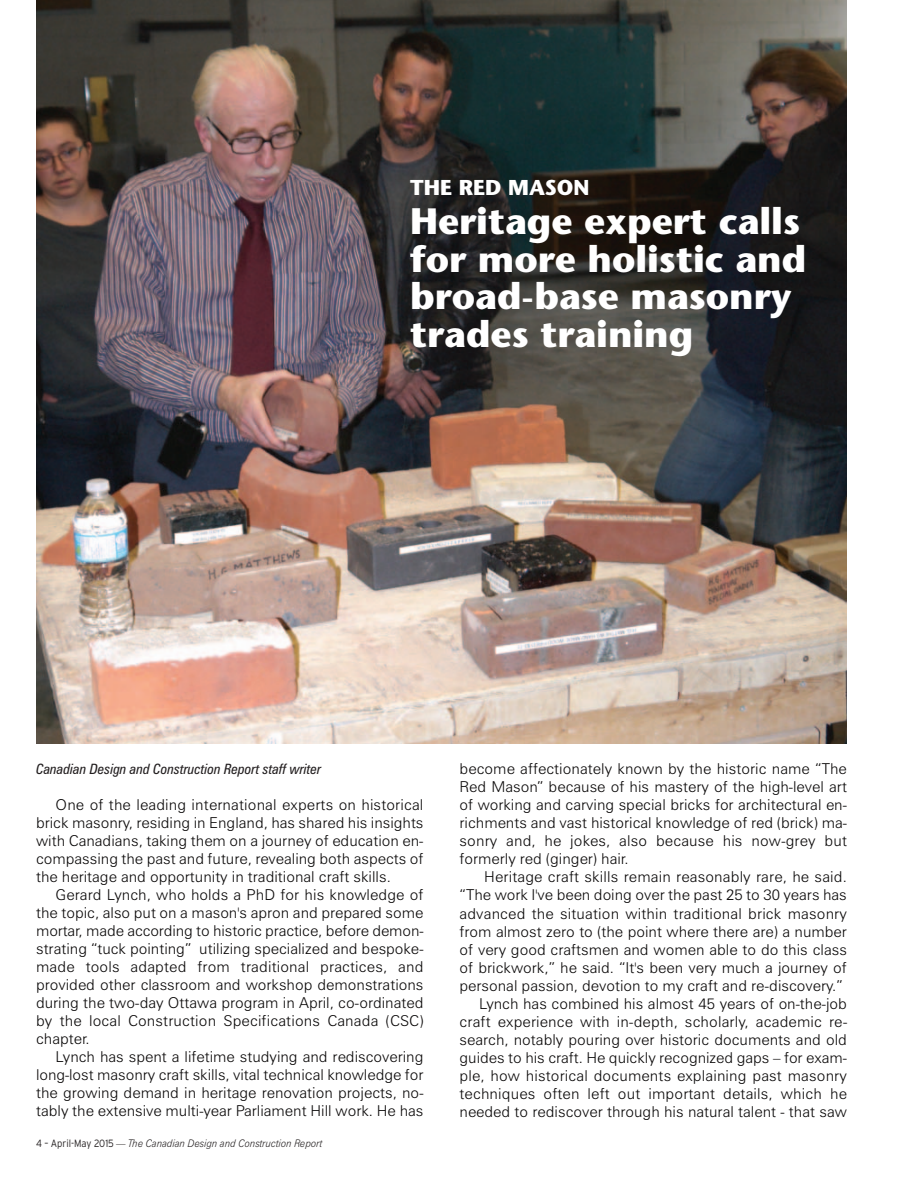
<style>
.page{position:relative;width:901px;height:1186px;background:#fff}
.page>*{position:absolute;margin:0;border:0;box-sizing:border-box;transform-origin:0 0}
.t1{font:700 36.9px/37.5px "Stone Sans";color:#fff}
.t2{font:700 21.45px "Stone Sans";color:#fff}
.t3{font:300 15px/18px "Zurich BT";color:#080606;text-align:justify}
.t4{font:italic condensed 14.25px "Zurich BT";color:#231f20}
.t5{font:italic 300 10.5px "Zurich BT";color:#231f20;scale:.9 1}
.s1{font-family:"Interstate";font-style:normal}
</style>
<div class="page">
<img style="left:36px;top:0;width:809px;height:743px">
<h2 class="t2" style="left:410px;top:179px;width:181px">THE RED MASON</h2>
<h1 class="t1" style="left:410px;top:206px;width:397px">Heritage expert calls for more holistic and broad-base masonry trades training</h1>
<p class="t4" style="left:36px;top:763px;width:287px">Canadian Design and Construction Report staff writer</p>
<p class="t3" style="left:36px;top:796px;width:389px;text-indent:20px">One of the leading international experts on historical brick masonry, residing in England, has shared his insights with Canadians, taking them on a journey of education en&shy;compassing the past and future, revealing both aspects of the heritage and opportunity in traditional craft skills.</p>
<p class="t3" style="left:36px;top:886px;width:389px;text-indent:20px">Gerard Lynch, who holds a PhD for his knowledge of the topic, also put on a mason's apron and prepared some mortar, made according to historic practice, before demon&shy;strating “tuck pointing” utilizing specialized and bespoke&shy;made tools adapted from traditional practices, and provided other classroom and workshop demonstrations during the two-day Ottawa program in April, co-ordinated by the local Construction Specifications Canada (CSC) chapter.</p>
<p class="t3" style="left:36px;top:1048px;width:389px;text-indent:20px">Lynch has spent a lifetime studying and rediscovering long-lost masonry craft skills, vital technical knowledge for the growing demand in heritage renovation projects, no&shy;tably the extensive multi-year Parliament Hill work. He has</p>
<p class="t5" style="left:36px;top:1139px;width:319px"><span class="s1">4 – April-May 2015</span> — The Canadian Design and Construction Report</p>
<p class="t3" style="left:459px;top:761px;width:389px">become affectionately known by the historic name “The Red Mason” because of his mastery of the high-level art of working and carving special bricks for architectural en&shy;richments and vast historical knowledge of red (brick) ma&shy;sonry and, he jokes, also because his now-grey but formerly red (ginger) hair.</p>
<p class="t3" style="left:459px;top:869px;width:389px;text-align:right">Heritage craft skills remain reasonably rare, he said. “The work I've been doing over the past 25 to 30 years has advanced the situation within traditional brick masonry from almost zero to (the point where there are) a number of very good craftsmen and women able to do this class of brickwork,” he said. “It's been very much a journey of personal passion, devotion to my craft and re-discovery.” Lynch has combined his almost 45 years of on-the-job craft experience with in-depth, scholarly, academic re&shy;search, notably pouring over historic documents and old guides to his craft. He quickly recognized gaps – for exam&shy;ple, how historical documents explaining past masonry techniques often left out important details, which he needed to rediscover through his natural talent - that saw</p>
</div>
